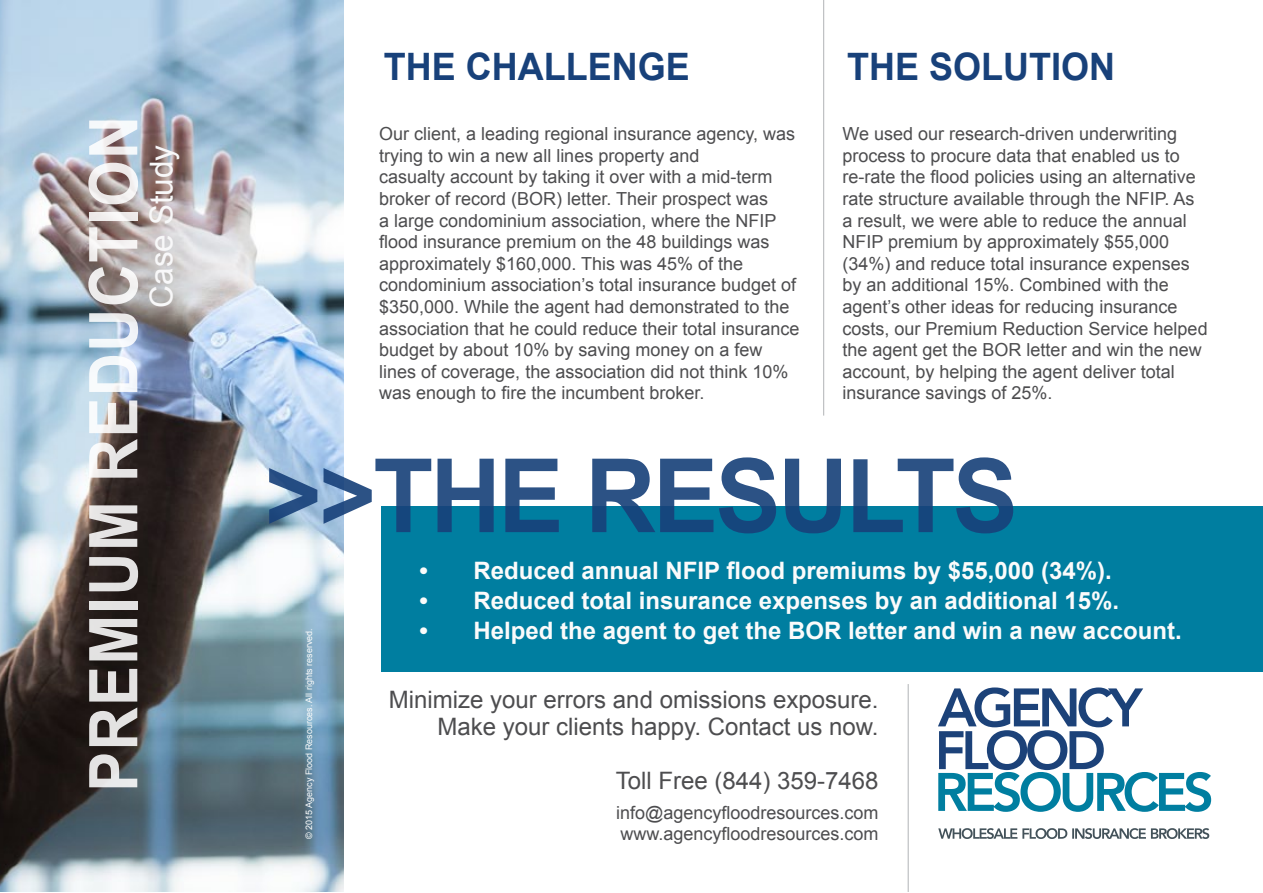
<style>
.page{position:relative;width:1263px;height:893px;background:#fff}
.page>*{position:absolute;margin:0;border:0;box-sizing:border-box;transform-origin:0 0}
.t1{font:700 102.6px "Arial";letter-spacing:-.03em;color:#18417a;scale:.96 1}
.t2{font:700 67.2px "Arial";letter-spacing:.02em;color:#fff;scale:.89 1}
.t3{font:700 37.8px "Arial";color:#18417a;scale:.95 1}
.t4{font:31.5px "Arial";color:#f8f8f9}
.t5{font:700 24px "Arial";color:#fbfbfb}
.t6{font:24px/27px "Arial";color:#4d4d4f;text-align:right}
.t7{font:18px/21.6px "Arial";color:#4d4d4f}
.t8{font:9px "Arial";color:#fbfbfb}
</style>
<div class="page">
<img style="left:0;top:0;width:344px;height:892px">
<div style="left:381px;top:506px;width:882px;height:165px;background:#007ea0"></div>
<hr style="left:908px;top:684px;width:1px;height:208px;background:#babcbe">
<svg style="left:938px;top:687px;width:273px;height:125px"></svg>
<svg style="left:938px;top:828px;width:271px;height:11px"></svg>
<hr style="left:823px;top:0;width:1px;height:416px;background:#babcbe">
<h2 class="t2" style="left:69px;top:792px;width:761px;rotate:-90deg">PREMIUM REDUCTION</h2>
<h3 class="t4" style="left:141px;top:308px;width:164px;rotate:-90deg">Case Study</h3>
<h3 class="t3" style="left:384px;top:42px;width:324px">THE CHALLENGE</h3>
<h3 class="t3" style="left:847px;top:42px;width:284px">THE SOLUTION</h3>
<p class="t7" style="left:379px;top:123px;width:422px">Our client, a leading regional insurance agency, was trying to win a new all lines property and<br>casualty account by taking it over with a mid-term broker of record (BOR) letter. Their prospect was<br>a large condominium association, where the NFIP flood insurance premium on the 48 buildings was approximately $160,000. This was 45% of the condominium association’s total insurance budget of $350,000. While the agent had demonstrated to the association that he could reduce their total insurance budget by about 10% by saving money on a few lines of coverage, the association did not think 10% was enough to fire the incumbent broker.</p>
<p class="t7" style="left:842px;top:123px;width:367px">We used our research-driven underwriting process to procure data that enabled us to re-rate the flood policies using an alternative rate structure available through the NFIP. As a result, we were able to reduce the annual NFIP premium by approximately $55,000 (34%) and reduce total insurance expenses by an additional 15%. Combined with the agent’s other ideas for reducing insurance costs, our Premium Reduction Service helped the agent get the BOR letter and win the new account, by helping the agent deliver total insurance savings of 25%.</p>
<h1 class="t1" style="left:265px;top:428px;width:786px">&gt;&gt;THE RESULTS</h1>
<p class="t8" style="left:303px;top:839px;width:212px;rotate:-90deg">© 2015 Agency Flood Resources. All rights reserved.</p>
<h3 class="t5" style="left:419px;top:555px;width:694px">• Reduced annual NFIP flood premiums by $55,000 (34%).</h3>
<h3 class="t5" style="left:419px;top:585px;width:701px">• Reduced total insurance expenses by an additional 15%.</h3>
<h3 class="t5" style="left:419px;top:615px;width:764px">• Helped the agent to get the BOR letter and win a new account.</h3>
<h3 class="t6" style="left:389px;top:686px;width:491px">Minimize your errors and omissions exposure.<br>Make your clients happy. Contact us now.</h3>
<h3 class="t6" style="left:616px;top:767px;width:264px">Toll Free (844) 359-7468</h3>
<p class="t7" style="left:616px;top:802px;width:264px;line-height:21px">info@agencyfloodresources.com www.agencyfloodresources.com</p>
</div>
